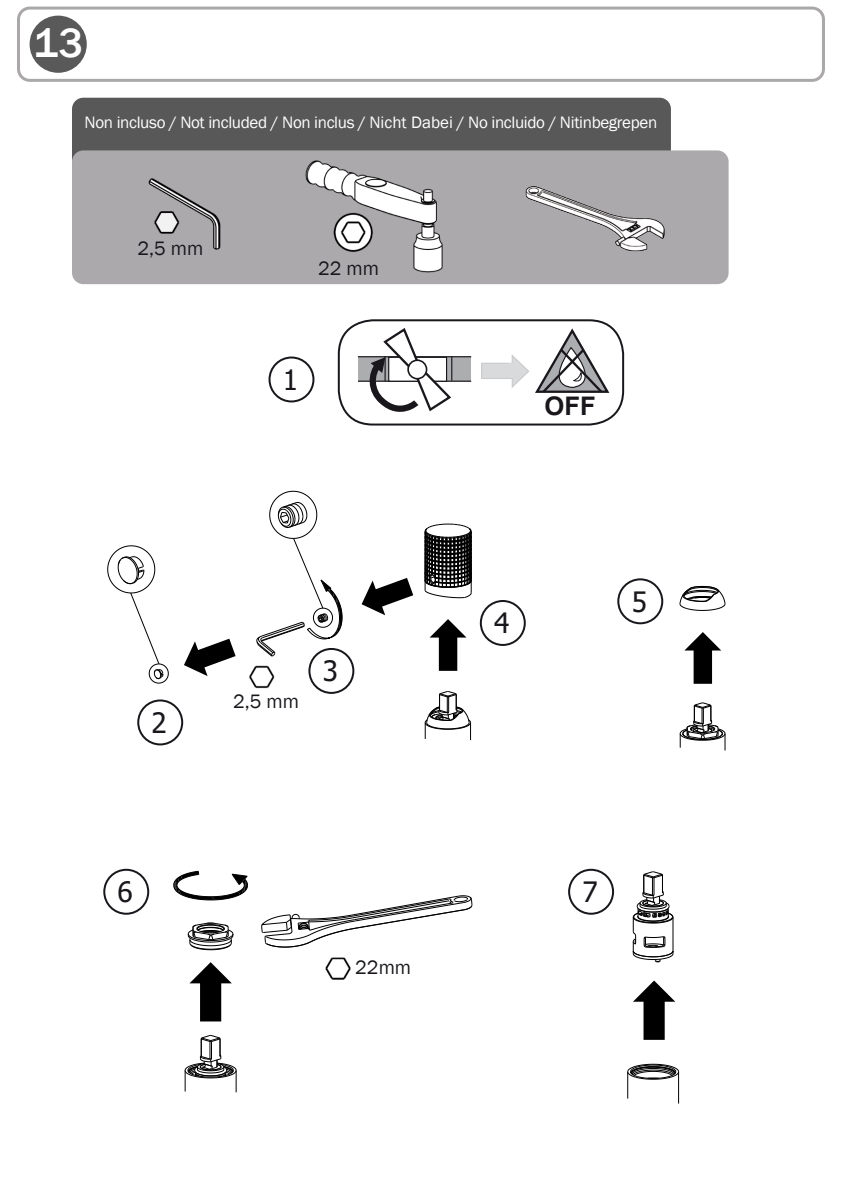
<style>
.page{position:relative;width:842px;height:1191px;background:#fff}
.page>*{position:absolute;margin:0;border:0;box-sizing:border-box;transform-origin:0 0}
.t1{font:500 42px "Franklin Gothic";color:#fff}
.t2{font:28px "Tahoma";color:#1a171c}
.t3{font:700 25.6px "Arial";color:#1a171c}
.t4{font:20px "Franklin Gothic";color:#1a171c}
.t5{font:17px "Franklin Gothic";letter-spacing:-.02em;color:#fff}
</style>
<div class="page">
<div style="left:17px;top:7px;width:808px;height:75px;border:3px solid #aba8aa;border-radius:11px"></div>
<div style="left:30px;top:16px;width:57px;height:57px;background:#595959;border-radius:50%"></div>
<div style="left:72px;top:98px;width:599px;height:98px;background:#585858;border-radius:11px"></div>
<div style="left:72px;top:150px;width:657px;height:134px;background:#aba9ac;border-radius:11px"></div>
<img style="left:525px;top:186px;width:140px;height:66px">
<img style="left:148px;top:178px;width:73px;height:72px">
<img style="left:148px;top:198px;width:40px;height:47px">
<img style="left:305px;top:160px;width:138px;height:113px">
<img style="left:332px;top:208px;width:42px;height:46px">
<div style="left:482px;top:363px;width:30px;height:15px;background:#d9dadb"></div>
<div style="left:481px;top:363px;width:31px;height:16px;border:1px solid #cacbcc"></div>
<svg style="left:511px;top:326px;width:100px;height:67px"></svg>
<div style="left:508px;top:364px;width:5px;height:14px;background:#d9dadb"></div>
<div style="left:359px;top:356px;width:112px;height:25px;background:#acadaf"></div>
<hr style="left:358px;top:380px;width:113px;height:2px;background:#1a171c">
<hr style="left:358px;top:356px;width:113px;height:1px;background:#1a171c">
<svg style="left:370px;top:328px;width:83px;height:98px"></svg>
<div style="left:338px;top:319px;width:286px;height:106px;border:2px solid #1a171c;border-radius:34px"></div>
<div style="left:268px;top:356px;width:46px;height:46px;border:2px solid #1a171c;border-radius:50%"></div>
<div style="left:103px;top:868px;width:46px;height:46px;border:2px solid #1a171c;border-radius:50%"></div>
<svg style="left:430px;top:619px;width:36px;height:52px"></svg>
<svg style="left:362px;top:578px;width:51px;height:37px"></svg>
<svg style="left:184px;top:638px;width:52px;height:38px"></svg>
<svg style="left:684px;top:632px;width:37px;height:52px"></svg>
<svg style="left:107px;top:545px;width:62px;height:139px"></svg>
<svg style="left:424px;top:691px;width:47px;height:49px"></svg>
<svg style="left:424px;top:523px;width:48px;height:75px"></svg>
<svg style="left:679px;top:702px;width:47px;height:48px"></svg>
<svg style="left:679px;top:585px;width:47px;height:26px"></svg>
<div style="left:137px;top:699px;width:46px;height:46px;border:2px solid #1a171c;border-radius:50%"></div>
<div style="left:308px;top:648px;width:46px;height:46px;border:2px solid #1a171c;border-radius:50%"></div>
<div style="left:480px;top:600px;width:46px;height:46px;border:2px solid #1a171c;border-radius:50%"></div>
<div style="left:617px;top:578px;width:46px;height:46px;border:2px solid #1a171c;border-radius:50%"></div>
<svg style="left:189px;top:962px;width:43px;height:59px"></svg>
<svg style="left:633px;top:980px;width:42px;height:59px"></svg>
<svg style="left:173px;top:870px;width:75px;height:30px"></svg>
<svg style="left:261px;top:895px;width:212px;height:53px"></svg>
<svg style="left:184px;top:1034px;width:53px;height:58px"></svg>
<svg style="left:187px;top:922px;width:47px;height:28px"></svg>
<svg style="left:627px;top:1063px;width:53px;height:35px"></svg>
<hr style="left:678px;top:1071px;width:1px;height:32px;background:#000">
<svg style="left:632px;top:871px;width:42px;height:92px"></svg>
<div style="left:568px;top:868px;width:46px;height:46px;border:2px solid #1a171c;border-radius:50%"></div>
<img style="left:316px;top:943px;width:44px;height:37px">
<svg style="left:256px;top:490px;width:87px;height:167px"></svg>
<img style="left:249px;top:652px;width:35px;height:37px">
<p class="t1" style="left:33px;top:17px;width:51px">13</p>
<p class="t5" style="left:85px;top:112px;width:574px">Non incluso / Not included / Non inclus / Nicht Dabei / No incluido / Nitinbegrepen</p>
<p class="t4" style="left:137px;top:236px;width:67px">2,5 mm</p>
<p class="t4" style="left:318px;top:256px;width:62px">22 mm</p>
<p class="t2" style="left:283px;top:361px;width:17px">1</p>
<p class="t2" style="left:152px;top:703px;width:17px">2</p>
<p class="t2" style="left:118px;top:873px;width:17px">6</p>
<p class="t4" style="left:233px;top:688px;width:67px">2,5 mm</p>
<p class="t2" style="left:323px;top:652px;width:17px">3</p>
<p class="t4" style="left:355px;top:954px;width:57px">22mm</p>
<h3 class="t3" style="left:544px;top:388px;width:53px">OFF</h3>
<p class="t2" style="left:494px;top:604px;width:17px">4</p>
<p class="t2" style="left:632px;top:582px;width:17px">5</p>
<p class="t2" style="left:582px;top:873px;width:17px">7</p>
</div>
